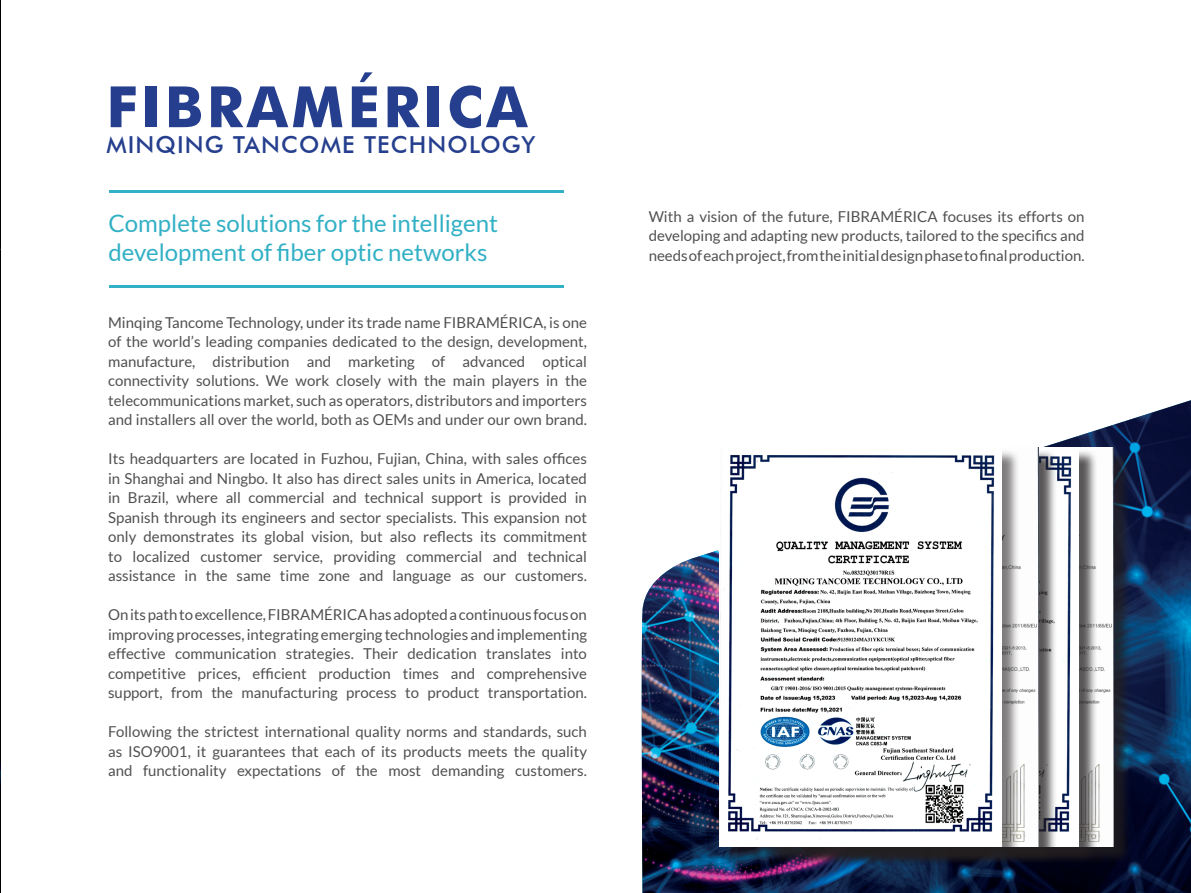
<style>
.page{position:relative;width:1191px;height:893px;background:#fff}
.page>*{position:absolute;margin:0;border:0;box-sizing:border-box;transform-origin:0 0}
.t1{font:700 57px "Futura BT";letter-spacing:.06em;color:#253f8e}
.t2{font:24px/28.8px "Lato";color:#32b0c5}
.t3{font:500 23.4px "Futura BT";letter-spacing:.05em;color:#253f8e}
.t4{font:15px/19.5px "Lato";color:#505052;text-align:justify}
</style>
<div class="page">
<hr style="left:109px;top:190px;width:455px;height:3px;background:#32b0c5">
<hr style="left:109px;top:285px;width:455px;height:3px;background:#32b0c5">
<img style="left:641px;top:400px;width:550px;height:493px">
<img style="left:0;top:0;width:1px;height:893px">
<div style="left:845px;top:449px;width:287px;height:416px;background:#231f20;opacity:.75"></div>
<img style="left:1078px;top:447px;width:35px;height:400px">
<div style="left:798px;top:449px;width:299px;height:416px;background:#231f20;opacity:.75"></div>
<img style="left:1039px;top:447px;width:39px;height:400px">
<div style="left:770px;top:449px;width:287px;height:416px;background:#231f20;opacity:.75"></div>
<img style="left:1001px;top:447px;width:38px;height:400px">
<div style="left:721px;top:449px;width:299px;height:416px;background:#231f20;opacity:.58"></div>
<img style="left:719px;top:446px;width:282px;height:400px">
<p class="t1" style="left:106px;top:72px;width:423px">FIBRAMÉRICA</p>
<p class="t3" style="left:106px;top:130px;width:430px">MINQING TANCOME TECHNOLOGY</p>
<p class="t2" style="left:108px;top:209px;width:391px">Complete solutions for the intelligent development of fiber optic networks</p>
<p class="t4" style="left:648px;top:206px;width:437px">With a vision of the future, FIBRAMÉRICA focuses its efforts on developing and adapting new products, tailored to the specifics and needs of each project, from the initial design phase to final production.</p>
<p class="t4" style="left:108px;top:313px;width:480px">Minqing Tancome Technology, under its trade name FIBRAMÉRICA, is one of the world’s leading companies dedicated to the design, development, manufacture, distribution and marketing of advanced optical connectivity solutions. We work closely with the main players in the telecommunications market, such as operators, distributors and importers and installers all over the world, both as OEMs and under our own brand.</p>
<p class="t4" style="left:108px;top:449px;width:480px">Its headquarters are located in Fuzhou, Fujian, China, with sales offices in Shanghai and Ningbo. It also has direct sales units in America, located in Brazil, where all commercial and technical support is provided in Spanish through its engineers and sector specialists. This expansion not only demonstrates its global vision, but also reflects its commitment to localized customer service, providing commercial and technical assistance in the same time zone and language as our customers.</p>
<p class="t4" style="left:108px;top:605px;width:480px">On its path to excellence, FIBRAMÉRICA has adopted a continuous focus on improving processes, integrating emerging technologies and implementing effective communication strategies. Their dedication translates into competitive prices, efficient production times and comprehensive support, from the manufacturing process to product transportation.</p>
<p class="t4" style="left:108px;top:722px;width:480px">Following the strictest international quality norms and standards, such as ISO9001, it guarantees that each of its products meets the quality and functionality expectations of the most demanding customers.</p>
</div>
